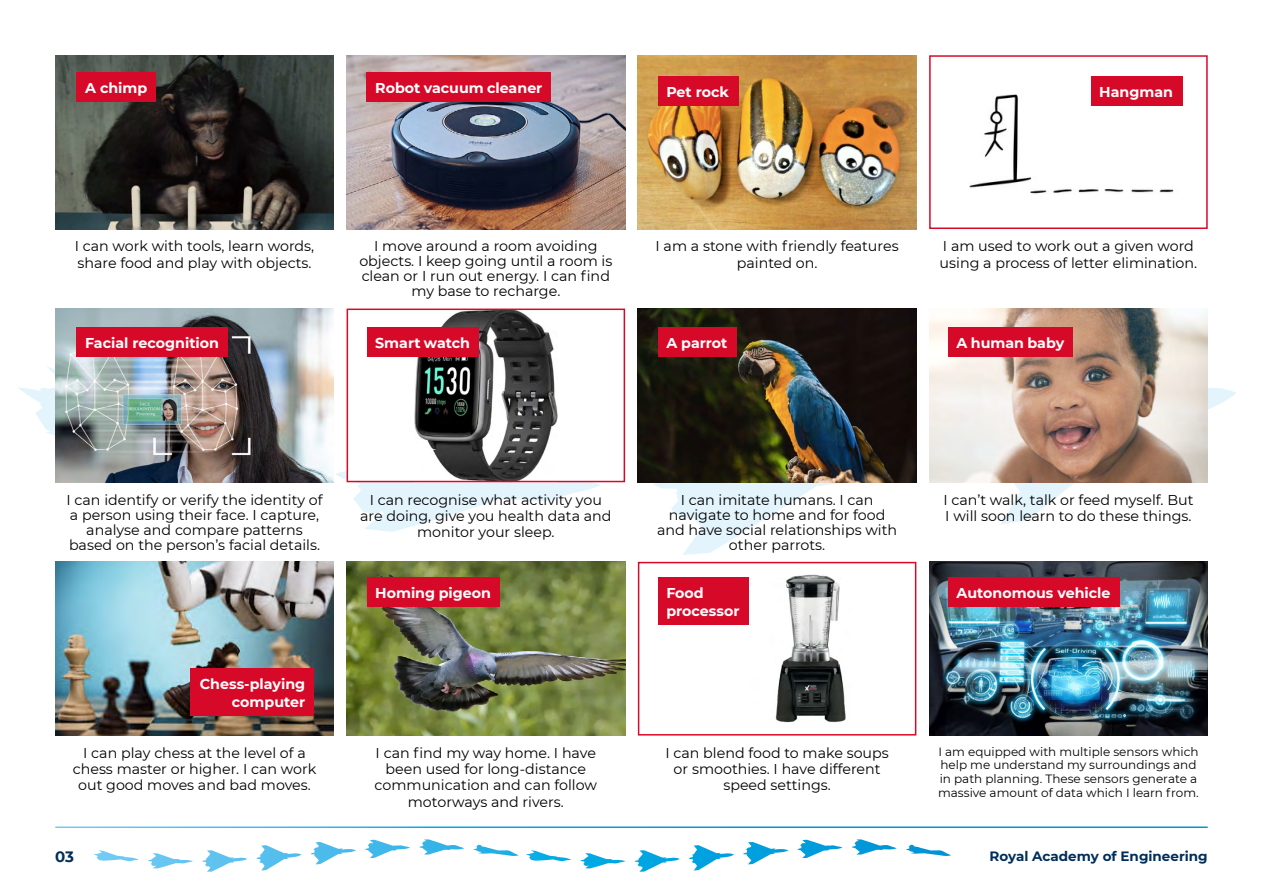
<style>
.page{position:relative;width:1263px;height:893px;background:#fff}
.page>*{position:absolute;margin:0;border:0;box-sizing:border-box;transform-origin:0 0}
.t1{font:700 15px "Montserrat";color:#002d5a}
.t2{font:14.25px/16.2px "Montserrat";color:#000;text-align:center}
.t3{font:700 14.25px/18.5px "Montserrat";color:#fff;text-align:right}
.t4{font:700 13.5px "Montserrat";color:#002d5a}
.t5{font:12px/13.6px "Montserrat";color:#000}
</style>
<div class="page">
<svg style="left:18px;top:308px;width:1218px;height:247px"></svg>
<svg style="left:311px;top:839px;width:207px;height:25px"></svg>
<img style="left:55px;top:55px;width:279px;height:174px">
<div style="left:77px;top:72px;width:79px;height:29px;background:#d70929"></div>
<img style="left:55px;top:309px;width:279px;height:173px">
<div style="left:77px;top:327px;width:151px;height:30px;background:#d70929"></div>
<img style="left:55px;top:562px;width:279px;height:173px">
<div style="left:191px;top:668px;width:123px;height:48px;background:#d70929"></div>
<img style="left:347px;top:55px;width:278px;height:174px">
<div style="left:367px;top:72px;width:184px;height:29px;background:#d70929"></div>
<div style="left:347px;top:309px;width:277px;height:172px;background:#fff"></div>
<img style="left:414px;top:312px;width:144px;height:167px">
<div style="left:347px;top:309px;width:278px;height:173px;border:2px solid #d70929"></div>
<div style="left:367px;top:327px;width:111px;height:30px;background:#d70929"></div>
<img style="left:347px;top:562px;width:278px;height:173px">
<div style="left:367px;top:577px;width:132px;height:29px;background:#d70929"></div>
<img style="left:638px;top:55px;width:278px;height:174px">
<div style="left:658px;top:77px;width:80px;height:29px;background:#d70929"></div>
<img style="left:638px;top:309px;width:278px;height:173px">
<div style="left:658px;top:327px;width:78px;height:30px;background:#d70929"></div>
<img style="left:748px;top:574px;width:98px;height:149px">
<div style="left:638px;top:562px;width:278px;height:173px;border:2px solid #d70929"></div>
<div style="left:658px;top:577px;width:90px;height:48px;background:#d70929"></div>
<img style="left:969px;top:76px;width:214px;height:118px">
<div style="left:929px;top:55px;width:279px;height:174px;border:2px solid #d70929"></div>
<div style="left:1091px;top:77px;width:91px;height:29px;background:#d70929"></div>
<img style="left:929px;top:309px;width:279px;height:173px">
<div style="left:948px;top:327px;width:125px;height:30px;background:#d70929"></div>
<img style="left:929px;top:562px;width:279px;height:173px">
<div style="left:948px;top:577px;width:171px;height:29px;background:#d70929"></div>
<p class="t3" style="left:85px;top:78px;width:64px">A chimp</p>
<p class="t3" style="left:375px;top:78px;width:169px">Robot vacuum cleaner</p>
<p class="t3" style="left:666px;top:82px;width:64px">Pet rock</p>
<p class="t3" style="left:1099px;top:82px;width:75px">Hangman</p>
<p class="t2" style="left:75px;top:238px;width:241px;text-align:left">I can work with tools, learn words, share food and play with objects.</p>
<p class="t3" style="left:85px;top:333px;width:136px">Facial recognition</p>
<p class="t2" style="left:359px;top:238px;width:254px;line-height:15px">I move around a room avoiding objects. I keep going until a room is clean or I run out energy. I can find my base to recharge.</p>
<p class="t3" style="left:375px;top:333px;width:96px">Smart watch</p>
<p class="t2" style="left:656px;top:238px;width:245px">I am a stone with friendly features painted on.</p>
<p class="t3" style="left:666px;top:333px;width:63px">A parrot</p>
<p class="t2" style="left:939px;top:238px;width:259px;text-align:left">I am used to work out a given word using a process of letter elimination.</p>
<p class="t3" style="left:956px;top:333px;width:109px">A human baby</p>
<p class="t2" style="left:67px;top:491px;width:258px;line-height:15px">I can identify or verify the identity of a person using their face. I capture, analyse and compare patterns based on the person’s facial details.</p>
<p class="t3" style="left:200px;top:674px;width:107px">Chess-playing computer</p>
<p class="t2" style="left:73px;top:744px;width:245px">I can play chess at the level of a chess master or higher. I can work out good moves and bad moves.</p>
<p class="t2" style="left:360px;top:491px;width:253px">I can recognise what activity you are doing, give you health data and monitor your sleep.</p>
<p class="t3" style="left:375px;top:583px;width:117px">Homing pigeon</p>
<p class="t2" style="left:375px;top:744px;width:224px">I can find my way home. I have been used for long-distance communication and can follow motorways and rivers.</p>
<p class="t2" style="left:657px;top:491px;width:242px;line-height:15px">I can imitate humans. I can navigate to home and for food and have social relationships with other parrots.</p>
<p class="t3" style="left:666px;top:582px;width:75px;text-align:left">Food processor</p>
<p class="t2" style="left:943px;top:491px;width:252px;text-align:left">I can’t walk, talk or feed myself. But<br>I will soon learn to do these things.</p>
<p class="t3" style="left:956px;top:583px;width:155px">Autonomous vehicle</p>
<p class="t2" style="left:665px;top:744px;width:225px">I can blend food to make soups or smoothies. I have different speed settings.</p>
<p class="t5" style="left:938px;top:744px;width:262px">I am equipped with multiple sensors which help me understand my surroundings and in path planning. These sensors generate a massive amount of data which I learn from.</p>
<p class="t1" style="left:55px;top:846px;width:20px">03</p>
<p class="t4" style="left:990px;top:847px;width:220px">Royal Academy of Engineering</p>
</div>
